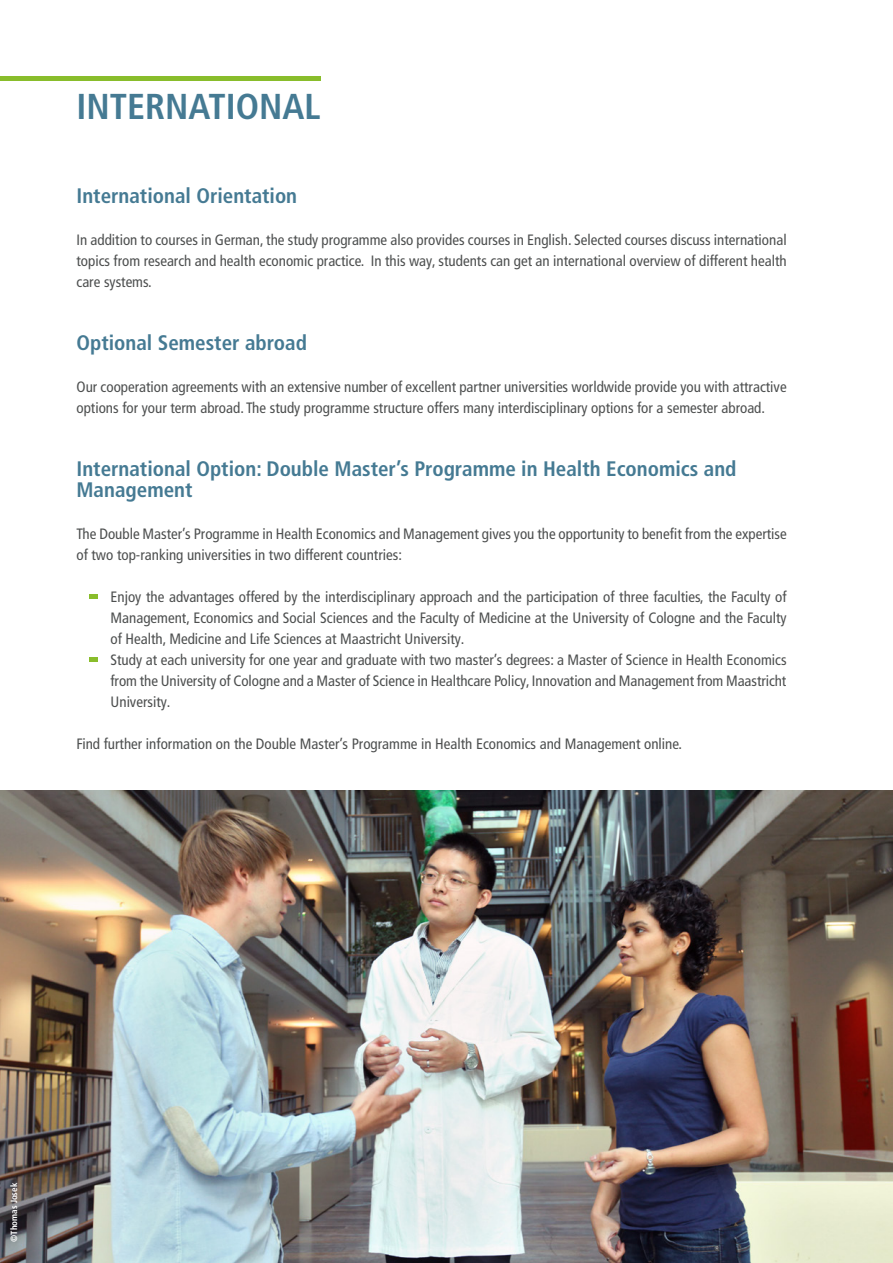
<style>
.page{position:relative;width:893px;height:1263px;background:#fff}
.page>*{position:absolute;margin:0;border:0;box-sizing:border-box;transform-origin:0 0}
.t1{font:700 condensed 36px "Frutiger LT Com";color:#457a93}
.t2{font:700 condensed 21px/21px "Frutiger LT Com";color:#457a93}
.t3{font:condensed 15px/21px "Frutiger LT Com";color:#4d4f4f}
.t4{font:700 condensed 9px "Frutiger LT Com";color:#fff}
</style>
<div class="page">
<svg style="left:89px;top:594px;width:9px;height:4px"></svg>
<svg style="left:89px;top:657px;width:9px;height:4px"></svg>
<hr style="left:0;top:77px;width:320px;height:4px;background:#89bd2b">
<img style="left:0;top:791px;width:893px;height:472px">
<h1 class="t1" style="left:77px;top:84px;width:245px">INTERNATIONAL</h1>
<h2 class="t2" style="left:77px;top:185px;width:222px">International Orientation</h2>
<p class="t3" style="left:77px;top:229px;width:712px;text-align:justify">In addition to courses in German, the study programme also provides courses in English. Selected courses discuss international topics from research and health economic practice. In this way, students can get an international overview of different health care systems.</p>
<h2 class="t2" style="left:77px;top:332px;width:232px">Optional Semester abroad</h2>
<p class="t3" style="left:77px;top:376px;width:712px">Our cooperation agreements with an extensive number of excellent partner universities worldwide provide you with attractive options for your term abroad. The study programme structure offers many interdisciplinary options for a semester abroad.</p>
<h2 class="t2" style="left:77px;top:458px;width:661px">International Option: Double Master’s Programme in Health Economics and<br>Management</h2>
<p class="t3" style="left:77px;top:523px;width:712px">The Double Master’s Programme in Health Economics and Management gives you the opportunity to benefit from the expertise of two top-ranking universities in two different countries:</p>
<p class="t3" style="left:111px;top:586px;width:678px">Enjoy the advantages offered by the interdisciplinary approach and the participation of three faculties, the Faculty of Management, Economics and Social Sciences and the Faculty of Medicine at the University of Cologne and the Faculty of Health, Medicine and Life Sciences at Maastricht University.<br>Study at each university for one year and graduate with two master’s degrees: a Master of Science in Health Economics from the University of Cologne and a Master of Science in Healthcare Policy, Innovation and Management from Maastricht University.</p>
<p class="t3" style="left:77px;top:733px;width:607px">Find further information on the Double Master’s Programme in Health Economics and Management online.</p>
<p class="t4" style="left:8px;top:1242px;width:61px;rotate:-90deg">©Thomas Josek</p>
</div>
